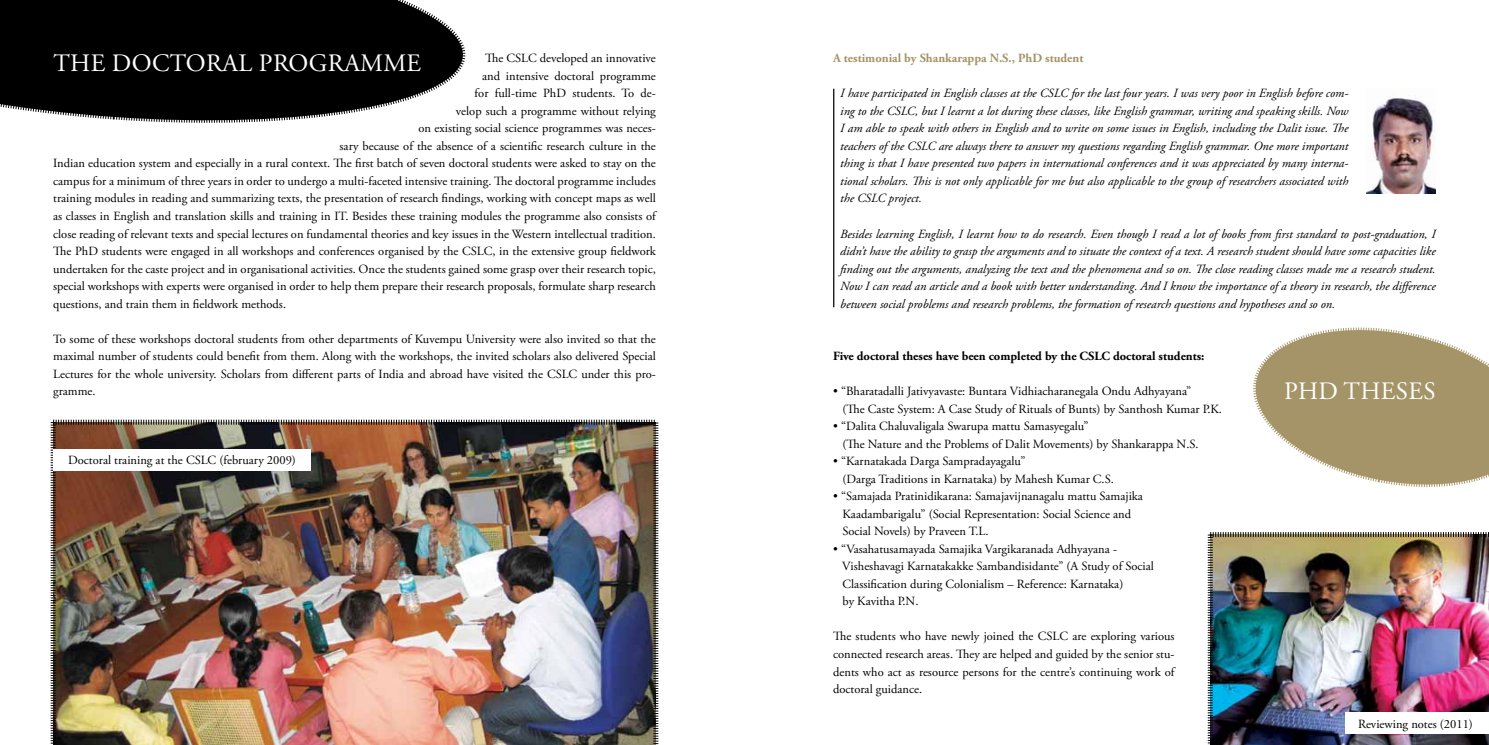
<style>
.page{position:relative;width:1489px;height:745px;background:#fff}
.page>*{position:absolute;margin:0;border:0;box-sizing:border-box;transform-origin:0 0}
.t1{font:25px "Adobe Garamond Pro";color:#fff}
.t2{font:12.5px/17.5px "Adobe Garamond Pro";color:#000}
.t3{font:italic 12.5px/17.5px "Adobe Garamond Pro";color:#000;text-align:justify}
.t4{font:700 12.5px "Adobe Garamond Pro";color:#000}
.t5{font:700 12.5px "Adobe Garamond Pro";color:#a49467}
</style>
<div class="page">
<svg style="left:0;top:0;width:466px;height:123px;background:#1d1d1d"></svg>
<img style="left:50px;top:419px;width:609px;height:325px">
<div style="left:53px;top:448px;width:258px;height:22px;background:#fff"></div>
<svg style="left:1253px;top:327px;width:235px;height:160px"></svg>
<img style="left:1207px;top:532px;width:281px;height:212px">
<div style="left:1345px;top:712px;width:143px;height:21px;background:#fff"></div>
<hr style="left:833px;top:89px;width:1px;height:218px;background:#000">
<img style="left:1366px;top:95px;width:69px;height:99px">
<p class="t2" style="left:485px;top:50px;width:172px">The CSLC developed an innovative</p>
<p class="t2" style="left:482px;top:67px;width:175px">and intensive doctoral programme</p>
<p class="t2" style="left:474px;top:85px;width:183px">for full-time PhD students. To de-</p>
<p class="t2" style="left:456px;top:102px;width:201px">velop such a programme without relying</p>
<p class="t2" style="left:418px;top:120px;width:239px">on existing social science programmes was neces-</p>
<p class="t2" style="left:339px;top:137px;width:318px">sary because of the absence of a scientific research culture in the</p>
<p class="t2" style="left:53px;top:155px;width:604px">Indian education system and especially in a rural context. The first batch of seven doctoral students were asked to stay on the</p>
<p class="t2" style="left:53px;top:172px;width:604px">campus for a minimum of three years in order to undergo a multi-faceted intensive training. The doctoral programme includes</p>
<p class="t2" style="left:53px;top:190px;width:604px">training modules in reading and summarizing texts, the presentation of research findings, working with concept maps as well</p>
<p class="t2" style="left:53px;top:207px;width:604px">as classes in English and translation skills and training in IT. Besides these training modules the programme also consists of</p>
<p class="t2" style="left:53px;top:225px;width:604px">close reading of relevant texts and special lectures on fundamental theories and key issues in the Western intellectual tradition.</p>
<p class="t2" style="left:53px;top:242px;width:604px">The PhD students were engaged in all workshops and conferences organised by the CSLC, in the extensive group fieldwork</p>
<p class="t2" style="left:53px;top:260px;width:604px">undertaken for the caste project and in organisational activities. Once the students gained some grasp over their research topic,</p>
<p class="t2" style="left:53px;top:277px;width:604px">special workshops with experts were organised in order to help them prepare their research proposals, formulate sharp research</p>
<p class="t2" style="left:53px;top:295px;width:234px">questions, and train them in fieldwork methods.</p>
<p class="t2" style="left:53px;top:330px;width:604px;text-align:justify">To some of these workshops doctoral students from other departments of Kuvempu University were also invited so that the maximal number of students could benefit from them. Along with the workshops, the invited scholars also delivered Special Lectures for the whole university. Scholars from different parts of India and abroad have visited the CSLC under this pro&shy;gramme.</p>
<h1 class="t1" style="left:53px;top:48px;width:77px">The doctoral</h1>
<h1 class="t1" style="left:259px;top:48px;width:19px">programme</h1>
<p class="t2" style="left:68px;top:451px;width:229px">Doctoral training at the CSLC (february 2009)</p>
<p class="t5" style="left:833px;top:51px;width:252px">A testimonial by Shankarappa N.S., PhD student</p>
<p class="t3" style="left:840px;top:85px;width:510px">I have participated in English classes at the CSLC for the last four years. I was very poor in English before com&shy;ing to the CSLC, but I learnt a lot during these classes, like English grammar, writing and speaking skills. Now I am able to speak with others in English and to write on some issues in English, including the Dalit issue. The teachers of the CSLC are always there to answer my questions regarding English grammar. One more important thing is that I have presented two papers in international conferences and it was appreciated by many interna&shy;tional scholars. This is not only applicable for me but also applicable to the group of researchers associated with the CSLC project.</p>
<p class="t3" style="left:840px;top:225px;width:597px">Besides learning English, I learnt how to do research. Even though I read a lot of books from first standard to post-graduation, I didn’t have the ability to grasp the arguments and to situate the context of a text. A research student should have some capacities like finding out the arguments, analyzing the text and the phenomena and so on. The close reading classes made me a research student.<br>Now I can read an article and a book with better understanding. And I know the importance of a theory in research, the difference between social problems and research problems, the formation of research questions and hypotheses and so on.</p>
<p class="t4" style="left:833px;top:348px;width:373px">Five doctoral theses have been completed by the CSLC doctoral students:</p>
<p class="t2" style="left:842px;top:382px;width:381px;text-indent:-9px">• “Bharatadalli Jativyavaste: Buntara Vidhiacharanegala Ondu Adhyayana”<br>(The Caste System: A Case Study of Rituals of Bunts) by Santhosh Kumar P.K.</p>
<p class="t2" style="left:842px;top:417px;width:358px;text-indent:-9px">• “Dalita Chaluvaligala Swarupa mattu Samasyegalu”<br>(The Nature and the Problems of Dalit Movements) by Shankarappa N.S.</p>
<p class="t2" style="left:842px;top:452px;width:273px;text-indent:-9px">• “Karnatakada Darga Sampradayagalu”<br>(Darga Traditions in Karnataka) by Mahesh Kumar C.S.</p>
<p class="t2" style="left:842px;top:487px;width:302px;text-indent:-9px">• “Samajada Pratinidikarana: Samajavijnanagalu mattu Samajika<br>Kaadambarigalu” (Social Representation: Social Science and<br>Social Novels) by Praveen T.L.</p>
<p class="t2" style="left:842px;top:540px;width:313px;text-indent:-9px">• “Vasahatusamayada Samajika Vargikaranada Adhyayana - Visheshavagi Karnatakakke Sambandisidante” (A Study of Social Classification during Colonialism – Reference: Karnataka)<br>by Kavitha P.N.</p>
<p class="t2" style="left:833px;top:627px;width:343px;text-align:justify">The students who have newly joined the CSLC are exploring various connected research areas. They are helped and guided by the senior stu&shy;dents who act as resource persons for the centre’s continuing work of doctoral guidance.</p>
<h1 class="t1" style="left:1284px;top:375px;width:19px">phd</h1>
<h1 class="t1" style="left:1343px;top:375px;width:17px">theses</h1>
<p class="t2" style="left:1357px;top:715px;width:116px">Reviewing notes (2011)</p>
</div>
